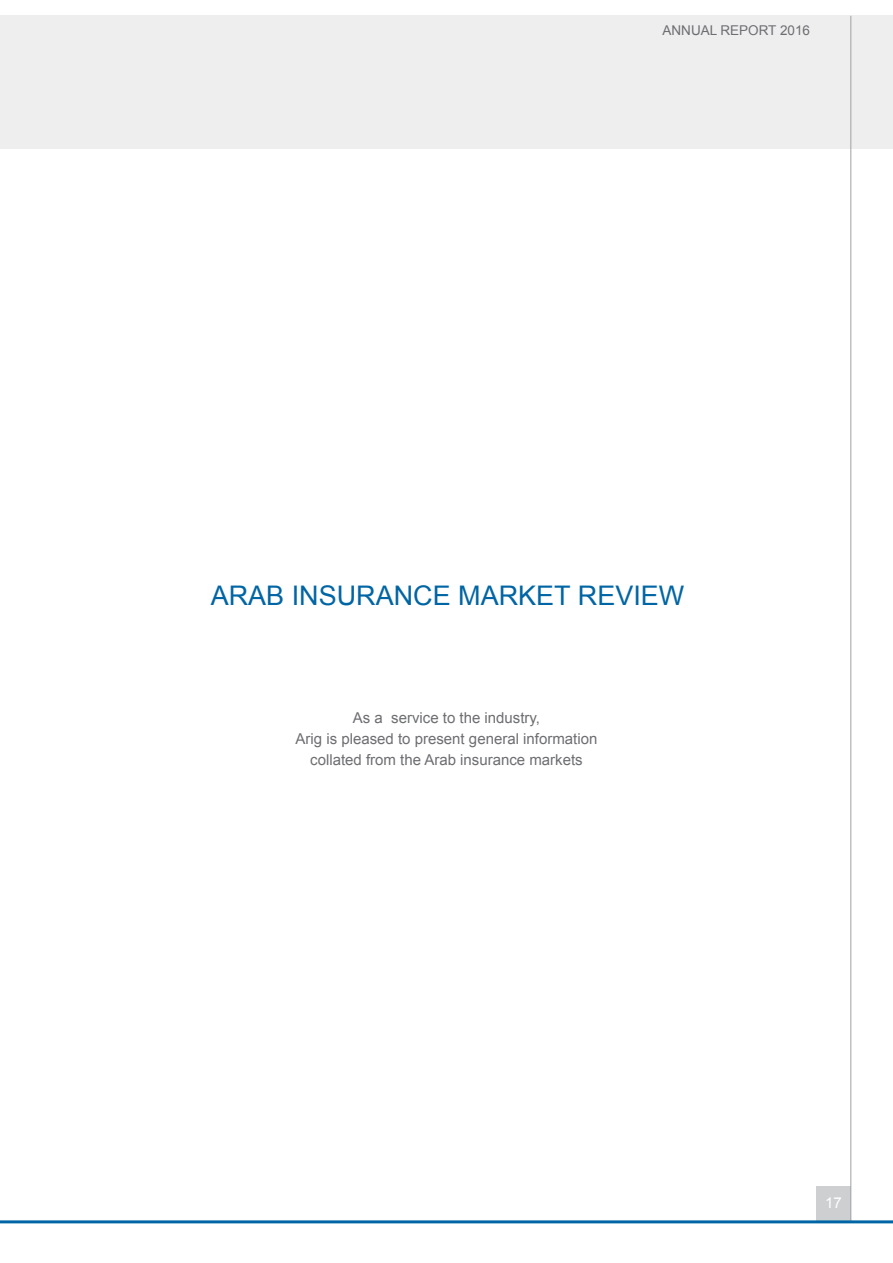
<style>
.page{position:relative;width:893px;height:1263px;background:#fff}
.page>*{position:absolute;margin:0;border:0;box-sizing:border-box;transform-origin:0 0}
.t1{font:27px "Arial";color:#0065a4}
.t2{font:15px/21px "Arial";color:#6d6e71;text-align:center}
.t3{font:15px "Arial";color:#fff}
.t4{font:13.5px "Arial";color:#6d6e71}
</style>
<div class="page">
<div style="left:0;top:16px;width:893px;height:133px;background:#eeeeef"></div>
<div style="left:816px;top:1186px;width:34px;height:34px;background:#cdcfd0"></div>
<hr style="left:850px;top:16px;width:1px;height:1206px;background:#9fa1a4">
<hr style="left:0;top:1220px;width:893px;height:3px;background:#0065a4">
<p class="t4" style="left:662px;top:22px;width:149px">ANNUAL REPORT 2016</p>
<h1 class="t1" style="left:211px;top:578px;width:475px">ARAB INSURANCE MARKET REVIEW</h1>
<p class="t2" style="left:296px;top:707px;width:303px">As a service to the industry,<br>Arig is pleased to present general information collated from the Arab insurance markets</p>
<p class="t3" style="left:825px;top:1193px;width:18px">17</p>
</div>
